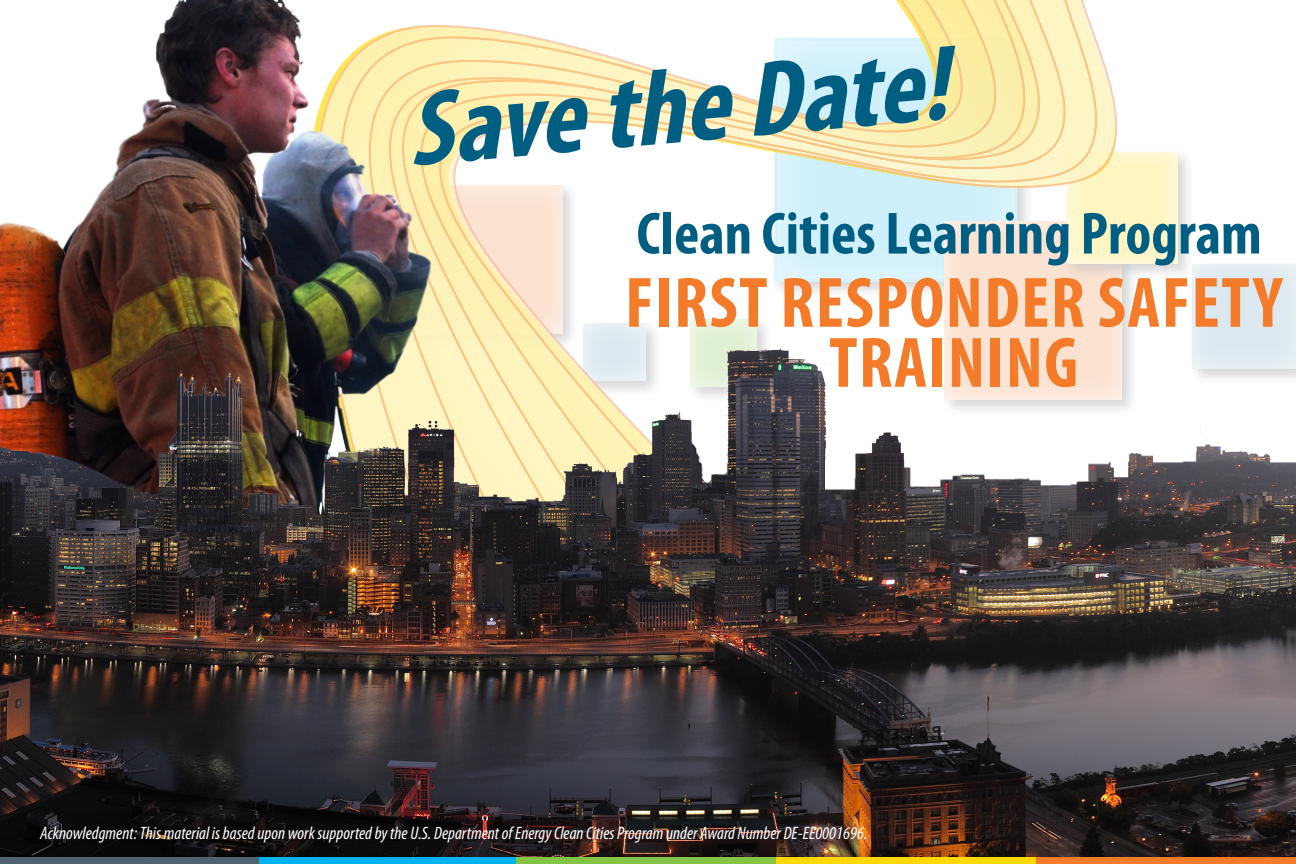
<style>
.page{position:relative;width:1296px;height:864px;background:#fff}
.page>*{position:absolute;margin:0;border:0;box-sizing:border-box;transform-origin:0 0}
.t1{font:italic 700 condensed 107.2px "Myriad Pro";color:#005e82}
.t2{font:700 condensed 72px/60px "Myriad Pro";letter-spacing:.02em;color:#f47b2a;text-align:center}
.t3{font:700 condensed 60px "Myriad Pro";color:#005e82}
.t4{font:italic condensed 18px "Myriad Pro";color:#fff}
</style>
<div class="page">
<svg style="left:1176px;top:152px;width:120px;height:139px"></svg>
<svg style="left:1078px;top:1px;width:98px;height:290px"></svg>
<svg style="left:826px;top:1px;width:209px;height:290px;background:#e9ecd3"></svg>
<img style="left:0;top:0;width:826px;height:291px">
<img style="left:0;top:291px;width:1296px;height:566px">
<div style="left:259px;top:857px;width:257px;height:6px;background:#00b3ee"></div>
<div style="left:775px;top:857px;width:262px;height:6px;background:#ffd801"></div>
<div style="left:1037px;top:857px;width:259px;height:6px;background:#f47b2a"></div>
<div style="left:516px;top:857px;width:259px;height:6px;background:#83c447"></div>
<div style="left:0;top:857px;width:259px;height:6px;background:#52626f"></div>
<p class="t1" style="left:402px;top:64px;width:542px;rotate:-5deg">Save the Date!</p>
<p class="t3" style="left:637px;top:196px;width:627px">Clean Cities Learning Program</p>
<p class="t2" style="left:625px;top:271px;width:659px">FIRST RESPONDER SAFETY<br>TRAINING</p>
<p class="t4" style="left:40px;top:822px;width:829px">Acknowledgment: This material is based upon work supported by the U.S. Department of Energy Clean Cities Program under Award Number DE-EE0001696.</p>
</div>
